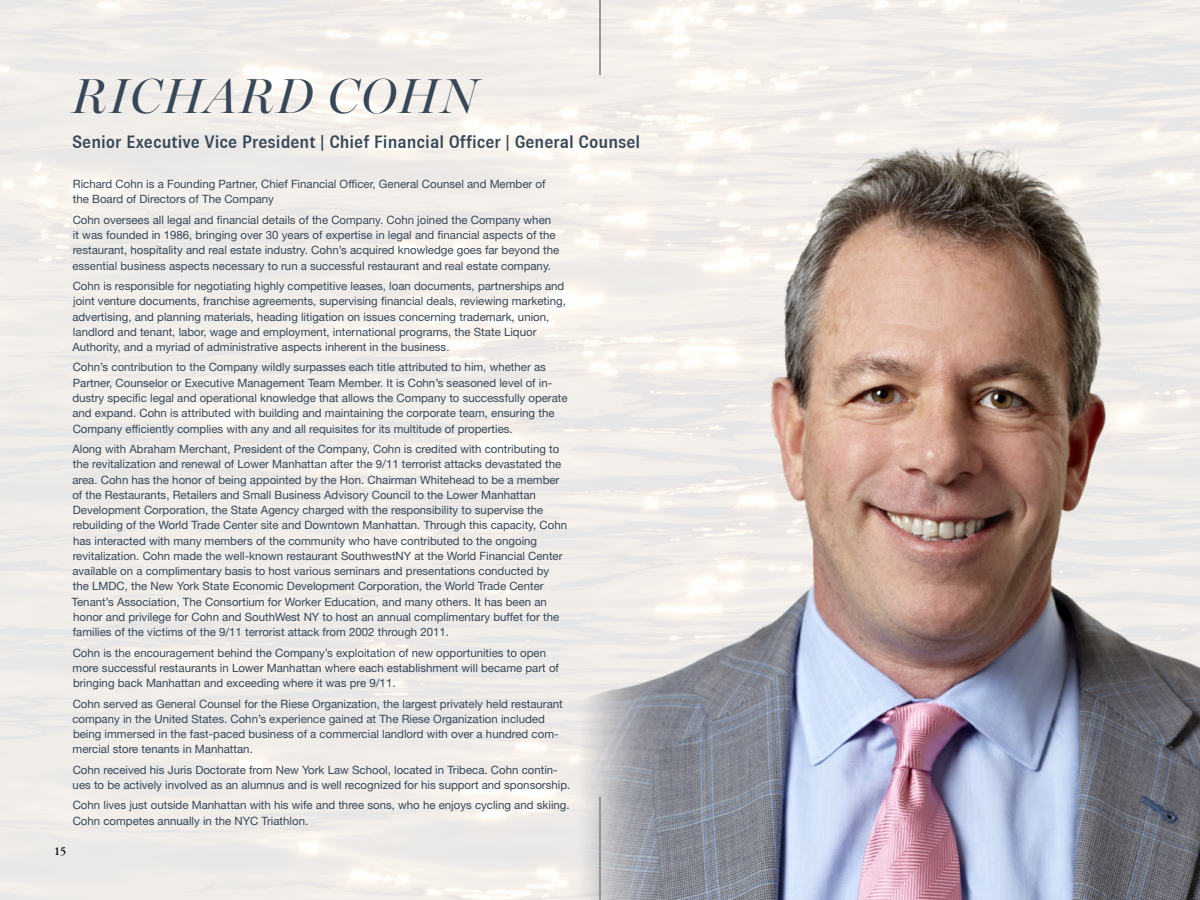
<style>
.page{position:relative;width:1200px;height:900px;background:#fff}
.page>*{position:absolute;margin:0;border:0;box-sizing:border-box;transform-origin:0 0}
.t1{font:italic 49.5px "Miller Banner";letter-spacing:.04em;color:#364759}
.t2{font:500 18px "Brown";color:#364858}
.t3{font:600 12px "Adobe Garamond Pro";color:#000}
.t4{font:11.4px/15.3px "Helvetica Neue LT Std";color:#364759}
</style>
<div class="page">
<hr style="left:600px;top:0;width:1px;height:75px;background:#364759">
<img style="left:0;top:26px;width:1200px;height:874px">
<h1 class="t1" style="left:72px;top:67px;width:407px">RICHARD COHN</h1>
<h2 class="t2" style="left:72px;top:131px;width:570px">Senior Executive Vice President | Chief Financial Officer | General Counsel</h2>
<p class="t4" style="left:73px;top:176px;width:474px">Richard Cohn is a Founding Partner, Chief Financial Officer, General Counsel and Member of the Board of Directors of The Company</p>
<p class="t4" style="left:72px;top:212px;width:488px">Cohn oversees all legal and financial details of the Company. Cohn joined the Company when it was founded in 1986, bringing over 30 years of expertise in legal and financial aspects of the restaurant, hospitality and real estate industry. Cohn’s acquired knowledge goes far beyond the essential business aspects necessary to run a successful restaurant and real estate company.</p>
<p class="t4" style="left:72px;top:278px;width:495px">Cohn is responsible for negotiating highly competitive leases, loan documents, partnerships and joint venture documents, franchise agreements, supervising financial deals, reviewing marketing, advertising, and planning materials, heading litigation on issues concerning trademark, union, landlord and tenant, labor, wage and employment, international programs, the State Liquor Authority, and a myriad of administrative aspects inherent in the business.</p>
<p class="t4" style="left:72px;top:360px;width:497px">Cohn’s contribution to the Company wildly surpasses each title attributed to him, whether as Partner, Counselor or Executive Management Team Member. It is Cohn’s seasoned level of in&shy;dustry specific legal and operational knowledge that allows the Company to successfully operate and expand. Cohn is attributed with building and maintaining the corporate team, ensuring the Company efficiently complies with any and all requisites for its multitude of properties.</p>
<p class="t4" style="left:72px;top:441px;width:497px">Along with Abraham Merchant, President of the Company, Cohn is credited with contributing to the revitalization and renewal of Lower Manhattan after the 9/11 terrorist attacks devastated the area. Cohn has the honor of being appointed by the Hon. Chairman Whitehead to be a member of the Restaurants, Retailers and Small Business Advisory Council to the Lower Manhattan Development Corporation, the State Agency charged with the responsibility to supervise the rebuilding of the World Trade Center site and Downtown Manhattan. Through this capacity, Cohn has interacted with many members of the community who have contributed to the ongoing revitalization. Cohn made the well-known restaurant SouthwestNY at the World Financial Center available on a complimentary basis to host various seminars and presentations conducted by the LMDC, the New York State Economic Development Corporation, the World Trade Center Tenant’s Association, The Consortium for Worker Education, and many others. It has been an honor and privilege for Cohn and SouthWest NY to host an annual complimentary buffet for the families of the victims of the 9/11 terrorist attack from 2002 through 2011.</p>
<p class="t4" style="left:73px;top:645px;width:488px">Cohn is the encouragement behind the Company’s exploitation of new opportunities to open more successful restaurants in Lower Manhattan where each establishment will became part of bringing back Manhattan and exceeding where it was pre 9/11.</p>
<p class="t4" style="left:72px;top:696px;width:492px">Cohn served as General Counsel for the Riese Organization, the largest privately held restaurant company in the United States. Cohn’s experience gained at The Riese Organization included being immersed in the fast-paced business of a commercial landlord with over a hundred com&shy;mercial store tenants in Manhattan.</p>
<p class="t4" style="left:73px;top:762px;width:499px">Cohn received his Juris Doctorate from New York Law School, located in Tribeca. Cohn contin&shy;ues to be actively involved as an alumnus and is well recognized for his support and sponsorship.</p>
<p class="t4" style="left:73px;top:798px;width:498px">Cohn lives just outside Manhattan with his wife and three sons, who he enjoys cycling and skiing.<br>Cohn competes annually in the NYC Triathlon.</p>
<p class="t3" style="left:54px;top:844px;width:14px">15</p>
</div>
